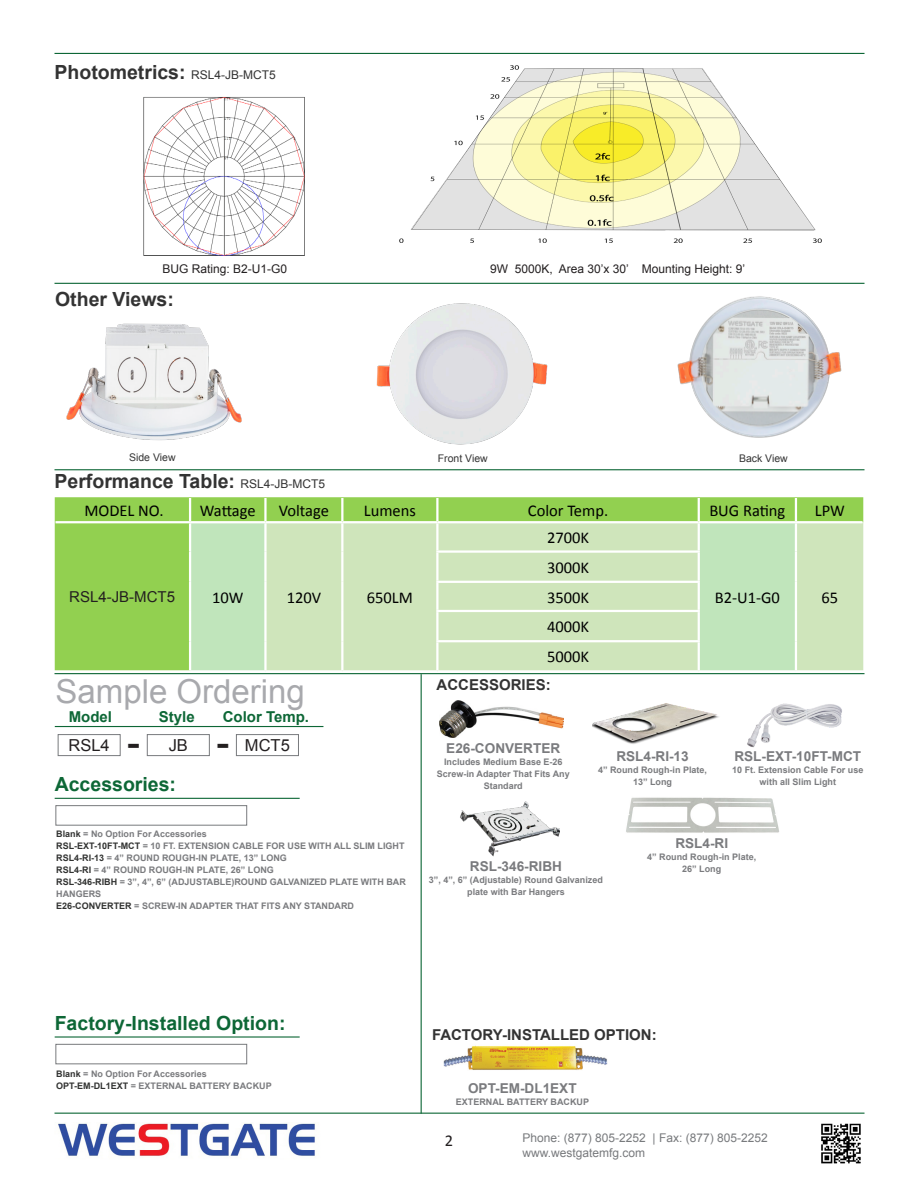
<style>
.page{position:relative;width:918px;height:1188px;background:#fff}
.page>*{position:absolute;margin:0;border:0;box-sizing:border-box;transform-origin:0 0}
.t1{font:33px "Arial";color:#a8a9ad}
.t2{font:700 28.5px "Verdana";color:#231f20}
.t3{font:700 19.5px "Arial";color:#333}
.t4{font:700 19.5px "Arial";color:#0d6736}
.t5{font:16.5px "Calibri";color:#000}
.t6{font:16.5px "Arial";color:#231f20}
.t7{font:16.5px "Calibri";color:#231f20}
.t8{font:700 15px "Arial";color:#333}
.t9{font:700 15px "Arial";color:#0d6736}
.t10{font:15px "Arial";color:#231f20}
.t11{font:700 13.65px "Arial";color:#7a7b7e}
.t12{font:12px "Arial";color:#787a7d}
.t13{font:12px "Arial";color:#231f20}
.t14{font:10.5px "Arial";color:#333}
.t15{font:700 9px/12px "Arial";color:#7a7b7e;text-align:center}
.s1{font-weight:400;font-size:12px}
.s2{color:#323332}
</style>
<div class="page">
<hr style="left:55px;top:469px;width:810px;height:1px;background:#0d6736">
<hr style="left:55px;top:53px;width:810px;height:1px;background:#0d6736">
<hr style="left:55px;top:283px;width:810px;height:1px;background:#0d6736">
<hr style="left:55px;top:1113px;width:810px;height:1px;background:#0d6736">
<hr style="left:55px;top:673px;width:810px;height:1px;background:#0d6736">
<hr style="left:421px;top:674px;width:1px;height:440px;background:#0d6736">
<img style="left:400px;top:65px;width:422px;height:178px">
<img style="left:66px;top:323px;width:176px;height:118px">
<div style="left:58px;top:734px;width:63px;height:22px;border:1px solid #787a7d"></div>
<div style="left:147px;top:734px;width:63px;height:22px;border:1px solid #787a7d"></div>
<div style="left:236px;top:734px;width:63px;height:22px;border:1px solid #787a7d"></div>
<hr style="left:55px;top:726px;width:268px;height:1px;background:#0d6736">
<img style="left:143px;top:97px;width:162px;height:159px">
<div style="left:55px;top:497px;width:808px;height:173px;background:#92d050"></div>
<div style="left:191px;top:523px;width:73px;height:147px;background:#c0e5bb"></div>
<svg style="left:267px;top:523px;width:596px;height:147px;fill:#cfe5bb"></svg>
<hr style="left:189px;top:498px;width:2px;height:23px;background:#fff">
<hr style="left:264px;top:498px;width:3px;height:23px;background:#fff">
<hr style="left:341px;top:498px;width:2px;height:23px;background:#fff">
<hr style="left:436px;top:498px;width:3px;height:23px;background:#fff">
<hr style="left:698px;top:498px;width:2px;height:23px;background:#fff">
<hr style="left:795px;top:498px;width:2px;height:23px;background:#fff">
<hr style="left:189px;top:523px;width:2px;height:29px;background:#fff">
<hr style="left:264px;top:523px;width:3px;height:29px;background:#fff">
<hr style="left:341px;top:523px;width:2px;height:29px;background:#fff">
<hr style="left:436px;top:523px;width:3px;height:27px;background:#fff">
<hr style="left:698px;top:523px;width:2px;height:27px;background:#fff">
<hr style="left:795px;top:523px;width:2px;height:29px;background:#fff">
<hr style="left:189px;top:552px;width:2px;height:30px;background:#fff">
<hr style="left:264px;top:552px;width:3px;height:30px;background:#fff">
<hr style="left:341px;top:552px;width:2px;height:30px;background:#fff">
<hr style="left:436px;top:553px;width:3px;height:28px;background:#fff">
<hr style="left:698px;top:553px;width:2px;height:28px;background:#fff">
<hr style="left:795px;top:552px;width:2px;height:30px;background:#fff">
<hr style="left:189px;top:582px;width:2px;height:29px;background:#fff">
<hr style="left:264px;top:582px;width:3px;height:29px;background:#fff">
<hr style="left:341px;top:582px;width:2px;height:29px;background:#fff">
<hr style="left:436px;top:583px;width:3px;height:27px;background:#fff">
<hr style="left:698px;top:583px;width:2px;height:27px;background:#fff">
<hr style="left:795px;top:582px;width:2px;height:29px;background:#fff">
<hr style="left:189px;top:611px;width:2px;height:30px;background:#fff">
<hr style="left:264px;top:611px;width:3px;height:30px;background:#fff">
<hr style="left:341px;top:611px;width:2px;height:30px;background:#fff">
<hr style="left:436px;top:612px;width:3px;height:28px;background:#fff">
<hr style="left:698px;top:612px;width:2px;height:28px;background:#fff">
<hr style="left:795px;top:611px;width:2px;height:30px;background:#fff">
<hr style="left:189px;top:641px;width:2px;height:29px;background:#fff">
<hr style="left:264px;top:641px;width:3px;height:29px;background:#fff">
<hr style="left:341px;top:641px;width:2px;height:29px;background:#fff">
<hr style="left:436px;top:642px;width:3px;height:28px;background:#fff">
<hr style="left:698px;top:642px;width:2px;height:28px;background:#fff">
<hr style="left:795px;top:641px;width:2px;height:29px;background:#fff">
<hr style="left:56px;top:521px;width:134px;height:2px;background:#fff">
<hr style="left:190px;top:521px;width:75px;height:2px;background:#fff">
<hr style="left:265px;top:521px;width:77px;height:2px;background:#fff">
<hr style="left:342px;top:521px;width:95px;height:2px;background:#fff">
<hr style="left:437px;top:521px;width:262px;height:2px;background:#fff">
<hr style="left:699px;top:521px;width:97px;height:2px;background:#fff">
<hr style="left:796px;top:521px;width:67px;height:2px;background:#fff">
<hr style="left:436px;top:550px;width:264px;height:3px;background:#fff">
<hr style="left:436px;top:581px;width:264px;height:2px;background:#fff">
<hr style="left:436px;top:610px;width:264px;height:2px;background:#fff">
<hr style="left:436px;top:640px;width:264px;height:2px;background:#fff">
<img style="left:58px;top:1123px;width:257px;height:34px">
<img style="left:821px;top:1123px;width:40px;height:41px">
<img style="left:376px;top:303px;width:172px;height:142px">
<img style="left:677px;top:296px;width:165px;height:142px">
<img style="left:443px;top:1045px;width:164px;height:25px">
<div style="left:55px;top:1044px;width:192px;height:20px;background:#fff;border:1px solid #787a7d"></div>
<hr style="left:55px;top:1036px;width:245px;height:2px;background:#0d6736">
<div style="left:55px;top:805px;width:192px;height:21px;background:#fff;border:1px solid #787a7d"></div>
<hr style="left:55px;top:798px;width:245px;height:1px;background:#0d6736">
<img style="left:440px;top:700px;width:123px;height:37px">
<img style="left:747px;top:703px;width:95px;height:45px">
<img style="left:460px;top:801px;width:99px;height:56px">
<img style="left:626px;top:797px;width:153px;height:36px">
<img style="left:592px;top:703px;width:127px;height:41px">
<p class="t3" style="left:55px;top:60px;width:223px">Photometrics: <span class="s1">RSL4-JB-MCT5</span></p>
<p class="t13" style="left:162px;top:261px;width:126px">BUG Rating: B2-U1-G0</p>
<p class="t13" style="left:490px;top:261px;width:257px">9W 5000K, Area 30’x 30’ Mounting Height: 9’</p>
<p class="t3" style="left:55px;top:286px;width:120px">Other Views:</p>
<p class="t14" style="left:129px;top:451px;width:48px">Side View</p>
<p class="t14" style="left:438px;top:451px;width:51px">Front View</p>
<p class="t3" style="left:55px;top:468px;width:272px">Performance Table: <span class="s1">RSL4-JB-MCT5</span></p>
<p class="t14" style="left:739px;top:451px;width:50px">Back View</p>
<p class="t5" style="left:84px;top:500px;width:81px">MODEL NO.</p>
<p class="t5" style="left:200px;top:500px;width:57px">Wattage</p>
<p class="t5" style="left:279px;top:500px;width:52px">Voltage</p>
<p class="t5" style="left:364px;top:500px;width:54px">Lumens</p>
<p class="t5" style="left:528px;top:500px;width:82px">Color Temp.</p>
<p class="t5" style="left:709px;top:500px;width:78px">BUG Rating</p>
<p class="t5" style="left:815px;top:500px;width:32px">LPW</p>
<p class="t10" style="left:69px;top:587px;width:107px">RSL4-JB-MCT5</p>
<p class="t5" style="left:212px;top:587px;width:33px">10W</p>
<p class="t5" style="left:287px;top:587px;width:36px">120V</p>
<p class="t5" style="left:367px;top:587px;width:48px">650LM</p>
<p class="t1" style="left:56px;top:669px;width:251px">Sample Ordering</p>
<p class="t6" style="left:69px;top:735px;width:43px">RSL4</p>
<p class="t6" style="left:169px;top:735px;width:21px">JB</p>
<p class="t6" style="left:245px;top:735px;width:46px">MCT5</p>
<p class="t9" style="left:159px;top:707px;width:37px">Style</p>
<p class="t9" style="left:223px;top:707px;width:88px">Color Temp.</p>
<p class="t9" style="left:69px;top:707px;width:45px">Model</p>
<p class="t2" style="left:127px;top:726px;width:15px">-</p>
<p class="t2" style="left:216px;top:726px;width:15px">-</p>
<p class="t4" style="left:55px;top:771px;width:123px">Accessories:</p>
<p class="t15" style="left:56px;top:828px;width:152px"><span class="s2">Blank</span> = No Option For Accessories</p>
<p class="t15" style="left:56px;top:840px;width:350px"><span class="s2">RSL-EXT-10FT-MCT</span> = 10 FT. EXTENSION CABLE FOR USE WITH ALL SLIM LIGHT</p>
<p class="t15" style="left:56px;top:852px;width:232px"><span class="s2">RSL4-RI-13</span> = 4” ROUND ROUGH-IN PLATE, 13” LONG</p>
<p class="t15" style="left:56px;top:864px;width:219px"><span class="s2">RSL4-RI</span> = 4” ROUND ROUGH-IN PLATE, 26” LONG</p>
<p class="t15" style="left:56px;top:876px;width:351px;text-align:left"><span class="s2">RSL-346-RIBH</span> = 3”, 4”, 6” (ADJUSTABLE)ROUND GALVANIZED PLATE WITH BAR<br>HANGERS</p>
<p class="t15" style="left:56px;top:900px;width:299px"><span class="s2">E26-CONVERTER</span> = SCREW-IN ADAPTER THAT FITS ANY STANDARD</p>
<p class="t5" style="left:547px;top:527px;width:44px">2700K</p>
<p class="t5" style="left:547px;top:557px;width:44px">3000K</p>
<p class="t5" style="left:547px;top:587px;width:44px">3500K</p>
<p class="t5" style="left:547px;top:617px;width:44px">4000K</p>
<p class="t5" style="left:547px;top:647px;width:44px">5000K</p>
<p class="t8" style="left:437px;top:675px;width:116px">ACCESSORIES:</p>
<p class="t5" style="left:715px;top:587px;width:67px">B2-U1-G0</p>
<p class="t5" style="left:821px;top:587px;width:18px">65</p>
<p class="t11" style="left:446px;top:739px;width:115px">E26-CONVERTER</p>
<p class="t15" style="left:437px;top:756px;width:134px">Includes Medium Base E-26<br>Screw-in Adapter That Fits Any<br>Standard</p>
<p class="t11" style="left:616px;top:747px;width:74px">RSL4-RI-13</p>
<p class="t15" style="left:598px;top:764px;width:111px">4” Round Rough-in Plate,</p>
<p class="t15" style="left:633px;top:776px;width:41px">13” Long</p>
<p class="t11" style="left:734px;top:747px;width:128px">RSL-EXT-10FT-MCT</p>
<p class="t15" style="left:732px;top:764px;width:133px">10 Ft. Extension Cable For use with all Slim Light</p>
<p class="t11" style="left:470px;top:857px;width:94px">RSL-346-RIBH</p>
<p class="t15" style="left:429px;top:874px;width:176px">3”, 4”, 6” (Adjustable) Round Galvanized plate with Bar Hangers</p>
<p class="t11" style="left:675px;top:834px;width:54px">RSL4-RI</p>
<p class="t15" style="left:647px;top:851px;width:111px">4” Round Rough-in Plate,</p>
<p class="t15" style="left:682px;top:863px;width:41px">26” Long</p>
<p class="t4" style="left:55px;top:1010px;width:232px">Factory-Installed Option:</p>
<p class="t15" style="left:56px;top:1068px;width:152px"><span class="s2">Blank</span> = No Option For Accessories</p>
<p class="t15" style="left:56px;top:1080px;width:217px"><span class="s2">OPT-EM-DL1EXT</span> = EXTERNAL BATTERY BACKUP</p>
<p class="t8" style="left:432px;top:1025px;width:226px">FACTORY-INSTALLED OPTION:</p>
<p class="t11" style="left:468px;top:1079px;width:110px">OPT-EM-DL1EXT</p>
<p class="t15" style="left:456px;top:1096px;width:135px">EXTERNAL BATTERY BACKUP</p>
<p class="t7" style="left:445px;top:1131px;width:10px">2</p>
<p class="t12" style="left:522px;top:1130px;width:247px">Phone: (877) 805-2252 | Fax: (877) 805-2252</p>
<p class="t12" style="left:522px;top:1145px;width:124px">www.westgatemfg.com</p>
</div>
